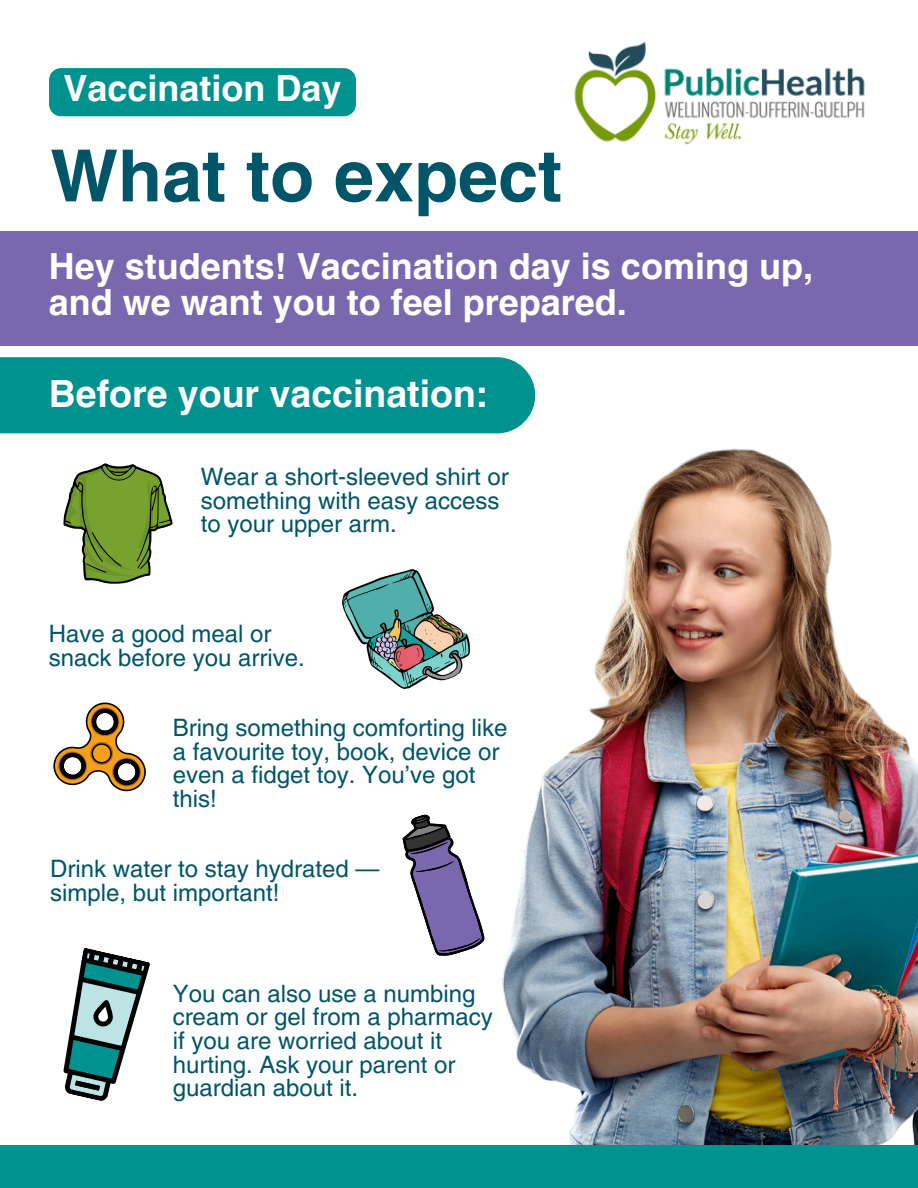
<style>
.page{position:relative;width:918px;height:1188px;background:#fff}
.page>*{position:absolute;margin:0;border:0;box-sizing:border-box;transform-origin:0 0}
.t1{font:700 72px "Helvetica LT Pro";color:#005568}
.t2{font:700 37.5px "Helvetica LT Pro";color:#fff}
.t3{font:700 36px/36px "Helvetica LT Pro";color:#fff}
.t4{font:24px/23.7px "Helvetica LT Pro";color:#005568}
</style>
<div class="page">
<img style="left:574px;top:41px;width:291px;height:104px">
<div style="left:0;top:231px;width:918px;height:114px;background:#7a68ae"></div>
<div style="left:0;top:1145px;width:918px;height:43px;background:#00928f"></div>
<div style="left:0;top:357px;width:535px;height:76px;background:#00928f"></div>
<img style="left:0;top:390px;width:918px;height:755px">
<div style="left:49px;top:68px;width:307px;height:48px;background:#00928f;border-radius:12px"></div>
<h2 class="t3" style="left:63px;top:74px;width:280px">Vaccination Day</h2>
<h2 class="t1" style="left:50px;top:150px;width:513px">What to expect</h2>
<p class="t3" style="left:49px;top:252px;width:766px">Hey students! Vaccination day is coming up, and we want you to feel prepared.</p>
<p class="t2" style="left:49px;top:380px;width:441px">Before your vaccination:</p>
<p class="t4" style="left:201px;top:467px;width:310px">Wear a short-sleeved shirt or something with easy access to your upper arm.</p>
<p class="t4" style="left:49px;top:624px;width:258px">Have a good meal or snack before you arrive.</p>
<p class="t4" style="left:173px;top:718px;width:336px">Bring something comforting like a favourite toy, book, device or even a fidget toy. You’ve got this!</p>
<p class="t4" style="left:50px;top:859px;width:331px">Drink water to stay hydrated —</p>
<p class="t4" style="left:50px;top:883px;width:231px">simple, but important!</p>
<p class="t4" style="left:173px;top:984px;width:322px">You can also use a numbing cream or gel from a pharmacy if you are worried about it hurting. Ask your parent or guardian about it.</p>
</div>
